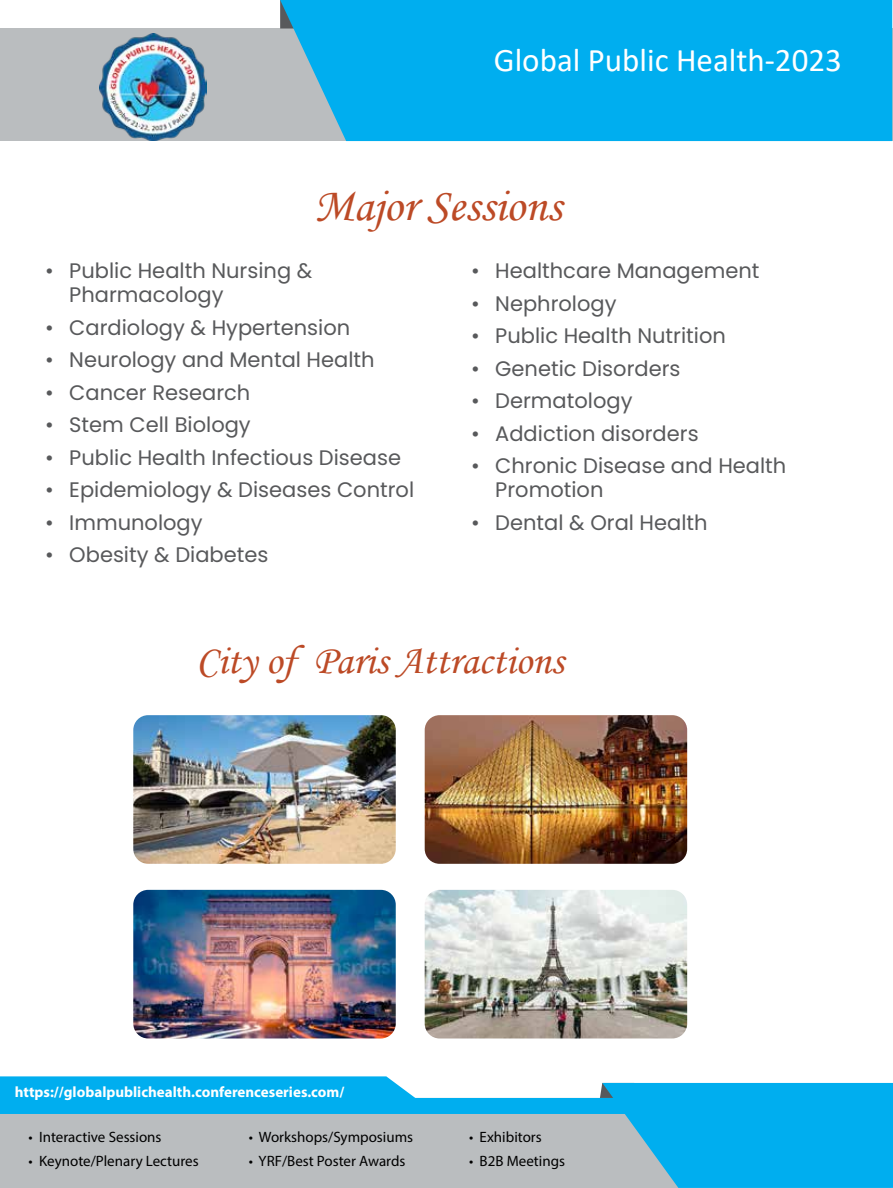
<style>
.page{position:relative;width:893px;height:1188px;background:#fff}
.page>*{position:absolute;margin:0;border:0;box-sizing:border-box;transform-origin:0 0}
.t1{font:47.1px "Monotype Corsiva";color:#bc4a26}
.t2{font:41.1px "Monotype Corsiva";color:#bc4a26}
.t3{font:33px "Calibri";color:#fff}
.t4{font:21px/24px "Poppins";color:#58595b}
.t5{font:15px "Myriad Pro";color:#000}
.t6{font:700 15px "Myriad Pro";color:#fff}
</style>
<div class="page">
<div style="left:0;top:1113px;width:598px;height:74px;background:#babdbf"></div>
<div style="left:0;top:28px;width:892px;height:113px;background:#babdbf"></div>
<div style="left:280px;top:0;width:612px;height:141px;background:#00aeef"></div>
<div style="left:0;top:1097px;width:760px;height:16px;background:#00aeef"></div>
<svg style="left:598px;top:1082px;width:295px;height:105px;background:#1ab0e8"></svg>
<svg style="left:0;top:1076px;width:420px;height:22px;background:#0fb2ef"></svg>
<img style="left:100px;top:33px;width:107px;height:107px">
<img style="left:133px;top:715px;width:263px;height:148px">
<img style="left:133px;top:889px;width:263px;height:149px">
<img style="left:425px;top:715px;width:262px;height:148px">
<img style="left:425px;top:889px;width:262px;height:149px">
<h3 class="t3" style="left:494px;top:37px;width:349px">Global Public Health-2023</h3>
<h1 class="t1" style="left:314px;top:176px;width:249px">Major Sessions</h1>
<p class="t4" style="left:69px;top:259px;width:245px;text-indent:-24px">• Public Health Nursing &amp;<br>Pharmacology</p>
<p class="t4" style="left:45px;top:315px;width:306px">• Cardiology &amp; Hypertension</p>
<p class="t4" style="left:45px;top:348px;width:331px">• Neurology and Mental Health</p>
<p class="t4" style="left:45px;top:380px;width:207px">• Cancer Research</p>
<p class="t4" style="left:45px;top:413px;width:207px">• Stem Cell Biology</p>
<p class="t4" style="left:45px;top:445px;width:357px">• Public Health Infectious Disease</p>
<p class="t4" style="left:45px;top:478px;width:370px">• Epidemiology &amp; Diseases Control</p>
<p class="t4" style="left:45px;top:510px;width:159px">• Immunology</p>
<p class="t4" style="left:45px;top:543px;width:225px">• Obesity &amp; Diabetes</p>
<p class="t4" style="left:471px;top:259px;width:290px">• Healthcare Management</p>
<p class="t4" style="left:471px;top:291px;width:147px">• Nephrology</p>
<p class="t4" style="left:471px;top:324px;width:256px">• Public Health Nutrition</p>
<p class="t4" style="left:471px;top:356px;width:211px">• Genetic Disorders</p>
<p class="t4" style="left:471px;top:389px;width:163px">• Dermatology</p>
<p class="t4" style="left:471px;top:421px;width:229px">• Addiction disorders</p>
<p class="t4" style="left:495px;top:454px;width:293px;text-indent:-24px">• Chronic Disease and Health<br>Promotion</p>
<p class="t4" style="left:471px;top:510px;width:238px">• Dental &amp; Oral Health</p>
<h2 class="t2" style="left:196px;top:635px;width:369px">City of Paris Attractions</h2>
<p class="t6" style="left:15px;top:1082px;width:331px">https://globalpublichealth.conferenceseries.com/</p>
<p class="t5" style="left:28px;top:1127px;width:135px">• Interactive Sessions</p>
<p class="t5" style="left:28px;top:1151px;width:172px">• Keynote/Plenary Lectures</p>
<p class="t5" style="left:249px;top:1127px;width:166px">• Workshops/Symposiums</p>
<p class="t5" style="left:249px;top:1151px;width:158px">• YRF/Best Poster Awards</p>
<p class="t5" style="left:469px;top:1127px;width:74px">• Exhibitors</p>
<p class="t5" style="left:469px;top:1151px;width:98px">• B2B Meetings</p>
</div>
